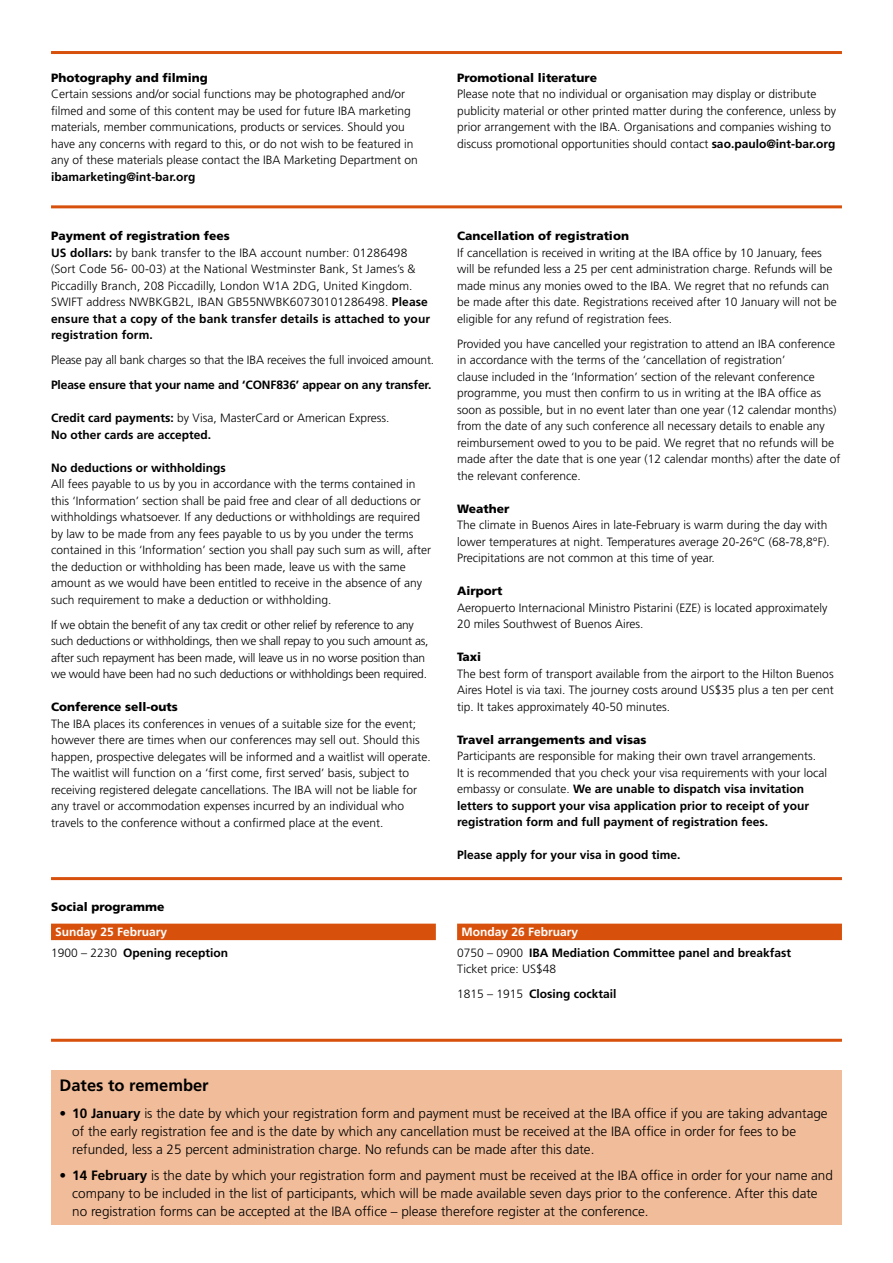
<style>
.page{position:relative;width:893px;height:1263px;background:#fff}
.page>*{position:absolute;margin:0;border:0;box-sizing:border-box;transform-origin:0 0}
.t1{font:700 16.5px "Frutiger";color:#000}
.t2{font:300 13.5px/18px "Frutiger";color:#000}
.t3{font:300 12px/16.5px "Frutiger";color:#000}
.t4{font:700 12px/16.5px "Frutiger";color:#000}
.t5{font:300 12px/16.5px "Frutiger";letter-spacing:-.02em;color:#000}
.t6{font:900 12px "Frutiger";color:#000}
.t7{font:700 12px/20.7px "Frutiger";color:#fff}
.s1{font-weight:900}
.s2{font-weight:700}
.s3{font-weight:300}
.s4{font-weight:300;color:#000}
.s5{color:#000}
.s6{color:#fff}
</style>
<div class="page">
<hr style="left:51px;top:51px;width:791px;height:3px;background:#d7510c">
<hr style="left:51px;top:205px;width:791px;height:3px;background:#d7510c">
<hr style="left:51px;top:877px;width:791px;height:3px;background:#d7510c">
<div style="left:51px;top:1070px;width:791px;height:155px;background:#f1bc99"></div>
<div style="left:51px;top:924px;width:385px;height:16px;background:#d7510c"></div>
<div style="left:457px;top:924px;width:385px;height:16px;background:#d7510c"></div>
<hr style="left:51px;top:1039px;width:791px;height:3px;background:#d7510c">
<p class="t6" style="left:51px;top:70px;width:158px">Photography and filming</p>
<p class="t3" style="left:51px;top:86px;width:368px">Certain sessions and/or social functions may be photographed and/or filmed and some of this content may be used for future IBA marketing materials, member communications, products or services. Should you have any concerns with regard to this, or do not wish to be featured in any of these materials please contact the IBA Marketing Department on</p>
<p class="t4" style="left:51px;top:168px;width:146px">ibamarketing@int-bar.org</p>
<p class="t3" style="left:51px;top:228px;width:381px"><span class="s1">Payment of registration fees<br></span><span class="s2">US dollars:</span> by bank transfer to the IBA account number: 01286498 (Sort Code 56- 00-03) at the National Westminster Bank, St James’s &amp; Piccadilly Branch, 208 Piccadilly, London W1A 2DG, United Kingdom.<br>SWIFT address NWBKGB2L, IBAN GB55NWBK60730101286498. <span class="s2">Please ensure that a copy of the bank transfer details is attached to your registration form.</span></p>
<p class="t3" style="left:51px;top:352px;width:385px">Please pay all bank charges so that the IBA receives the full invoiced amount.</p>
<p class="t4" style="left:51px;top:377px;width:382px">Please ensure that your name and ‘CONF836’ appear on any transfer.</p>
<p class="t4" style="left:51px;top:410px;width:340px">Credit card payments: <span class="s3">by Visa, MasterCard or American Express.<br></span>No other cards are accepted.</p>
<p class="t4" style="left:51px;top:459px;width:176px">No deductions or withholdings</p>
<p class="t3" style="left:51px;top:476px;width:382px">All fees payable to us by you in accordance with the terms contained in this ‘Information’ section shall be paid free and clear of all deductions or withholdings whatsoever. If any deductions or withholdings are required by law to be made from any fees payable to us by you under the terms contained in this ‘Information’ section you shall pay such sum as will, after the deduction or withholding has been made, leave us with the same amount as we would have been entitled to receive in the absence of any such requirement to make a deduction or withholding.</p>
<p class="t5" style="left:51px;top:616px;width:379px">If we obtain the benefit of any tax credit or other relief by reference to any such deductions or withholdings, then we shall repay to you such amount as, after such repayment has been made, will leave us in no worse position than we would have been had no such deductions or withholdings been required.</p>
<p class="t6" style="left:51px;top:700px;width:128px">Conference sell-outs</p>
<p class="t3" style="left:51px;top:715px;width:381px">The IBA places its conferences in venues of a suitable size for the event; however there are times when our conferences may sell out. Should this happen, prospective delegates will be informed and a waitlist will operate.<br>The waitlist will function on a ‘first come, first served’ basis, subject to receiving registered delegate cancellations. The IBA will not be liable for any travel or accommodation expenses incurred by an individual who travels to the conference without a confirmed place at the event.</p>
<p class="t6" style="left:457px;top:70px;width:141px">Promotional literature</p>
<p class="t3" style="left:457px;top:86px;width:381px">Please note that no individual or organisation may display or distribute publicity material or other printed matter during the conference, unless by prior arrangement with the IBA. Organisations and companies wishing to discuss promotional opportunities should contact <span class="s2">sao.paulo@int-bar.org</span></p>
<p class="t6" style="left:457px;top:229px;width:173px">Cancellation of registration</p>
<p class="t3" style="left:457px;top:244px;width:381px">If cancellation is received in writing at the IBA office by 10 January, fees will be refunded less a 25 per cent administration charge. Refunds will be made minus any monies owed to the IBA. We regret that no refunds can be made after this date. Registrations received after 10 January will not be eligible for any refund of registration fees.</p>
<p class="t3" style="left:457px;top:335px;width:385px">Provided you have cancelled your registration to attend an IBA conference in accordance with the terms of the ‘cancellation of registration’<br>clause included in the ‘Information’ section of the relevant conference programme, you must then confirm to us in writing at the IBA office as soon as possible, but in no event later than one year (12 calendar months) from the date of any such conference all necessary details to enable any reimbursement owed to you to be paid. We regret that no refunds will be made after the date that is one year (12 calendar months) after the date of the relevant conference.</p>
<p class="t6" style="left:457px;top:501px;width:54px">Weather</p>
<p class="t3" style="left:457px;top:517px;width:374px">The climate in Buenos Aires in late-February is warm during the day with lower temperatures at night. Temperatures average 20-26°C (68-78,8°F).<br>Precipitations are not common at this time of year.</p>
<p class="t6" style="left:457px;top:584px;width:47px">Airport</p>
<p class="t3" style="left:457px;top:599px;width:372px">Aeropuerto Internacional Ministro Pistarini (EZE) is located approximately<br>20 miles Southwest of Buenos Aires.</p>
<p class="t6" style="left:457px;top:650px;width:26px">Taxi</p>
<p class="t3" style="left:457px;top:665px;width:378px;text-align:justify">The best form of transport available from the airport to the Hilton Buenos Aires Hotel is via taxi. The journey costs around US$35 plus a ten per cent tip. It takes approximately 40-50 minutes.</p>
<p class="t6" style="left:457px;top:732px;width:191px">Travel arrangements and visas</p>
<p class="t3" style="left:457px;top:748px;width:372px">Participants are responsible for making their own travel arrangements.<br>It is recommended that you check your visa requirements with your local embassy or consulate. <span class="s2">We are unable to dispatch visa invitation letters to support your visa application prior to receipt of your registration form and full payment of registration fees.</span></p>
<p class="t4" style="left:457px;top:847px;width:225px">Please apply for your visa in good time.</p>
<p class="t6" style="left:51px;top:899px;width:115px">Social programme</p>
<p class="t7" style="left:51px;top:921px;width:179px;text-indent:4px">Sunday 25 February<br><span class="s4">1900 – 2230</span> <span class="s5">Opening reception</span></p>
<p class="t4" style="left:457px;top:921px;width:335px;line-height:20.7px;text-indent:4px"><span class="s6">Monday 26 February<br></span><span class="s3">0750 – 0900</span> IBA Mediation Committee panel and breakfast</p>
<p class="t3" style="left:457px;top:956px;width:161px;line-height:25px">Ticket price: US$48<br>1815 – 1915 <span class="s2">Closing cocktail</span></p>
<h1 class="t1" style="left:60px;top:1076px;width:151px">Dates to remember</h1>
<p class="t2" style="left:72px;top:1104px;width:757px;text-indent:-13px"><span class="s2">• 10 January</span> is the date by which your registration form and payment must be received at the IBA office if you are taking advantage of the early registration fee and is the date by which any cancellation must be received at the IBA office in order for fees to be refunded, less a 25 percent administration charge. No refunds can be made after this date.</p>
<p class="t2" style="left:72px;top:1166px;width:762px;text-indent:-13px"><span class="s2">• 14 February</span> is the date by which your registration form and payment must be received at the IBA office in order for your name and company to be included in the list of participants, which will be made available seven days prior to the conference. After this date no registration forms can be accepted at the IBA office – please therefore register at the conference.</p>
</div>
